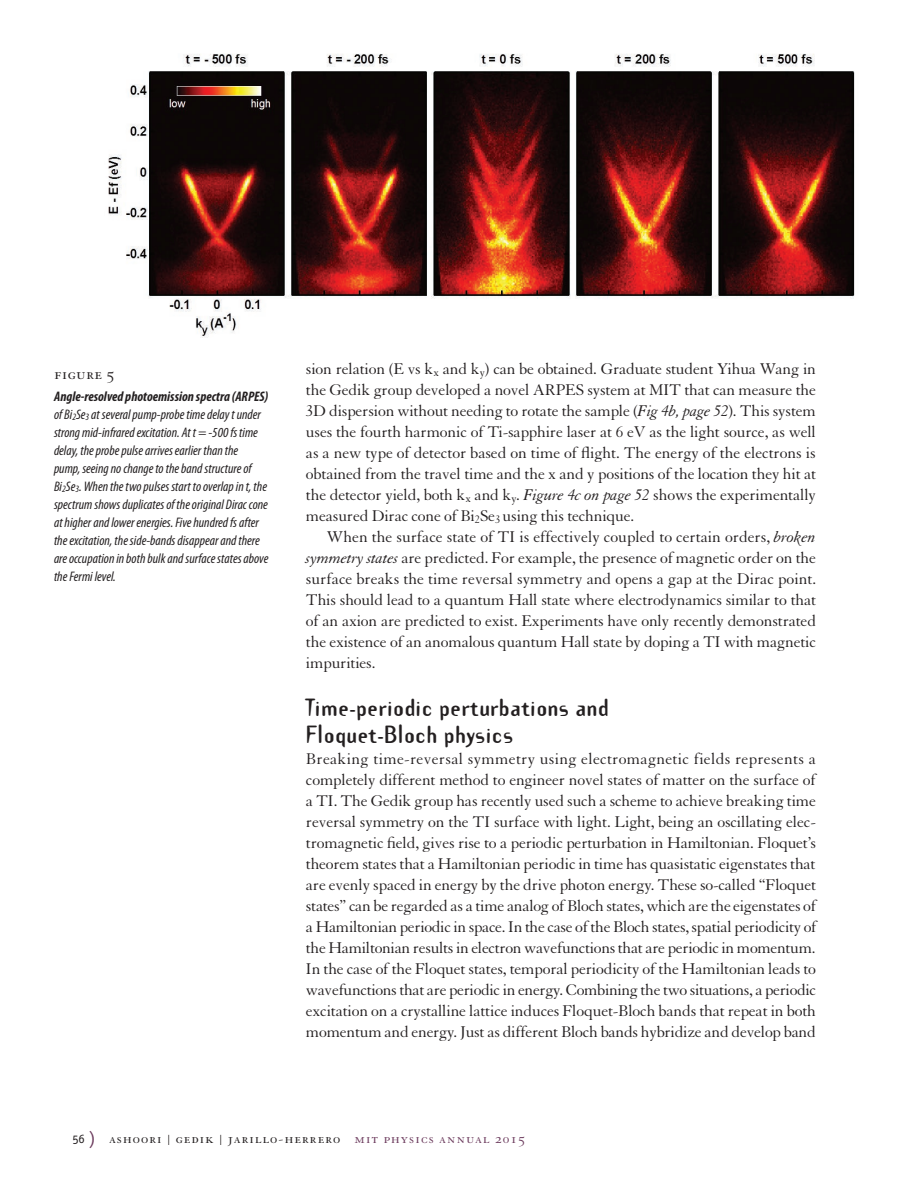
<style>
.page{position:relative;width:918px;height:1188px;background:#fff}
.page>*{position:absolute;margin:0;border:0;box-sizing:border-box;transform-origin:0 0}
.Feature_A_Subhead_fo{font:700 21.75px/27px "Template Gothic";letter-spacing:.015em;color:#231f20}
.Feature_A_Figure_Tit{font:17.25px "Granjon SC";letter-spacing:.03em;color:#231f20}
.Feature_A_Body_11_25{font:16.8px/21px "Granjon";letter-spacing:-.01em;color:#231f20;text-align:justify}
.t1{font:15px "Granjon SC";letter-spacing:.075em;color:#231f20}
.Feature_A_Figure_Tex{font:italic condensed 13.8px/18px "Myriad Pro";color:#231f20}
.s1{font-weight:700}
.s2{font-style:italic}
.s3{font-family:"Officina San ITC Book SC";font-size:12.75px}
.s4{font-family:"Officina San ITC Book SC";font-size:18px;color:#6c3b5d}
.s5{color:#6c3b5d}
</style>
<div class="page">
<img style="left:108px;top:54px;width:747px;height:283px">
<p class="Feature_A_Figure_Tit" style="left:54px;top:364px;width:62px">figure 5</p>
<p class="Feature_A_Figure_Tex" style="left:54px;top:388px;width:216px"><span class="s1">Angle-resolved photoemission spectra (ARPES) </span>of Bi<sub>2</sub>Se<sub>3</sub> at several pump-probe time delay t under strong mid-infrared excitation. At t = -500 fs time delay, the probe pulse arrives earlier than the<br>pump, seeing no change to the band structure of Bi<sub>2</sub>Se<sub>3</sub>. When the two pulses start to overlap in t, the spectrum shows duplicates of the original Dirac cone at higher and lower energies. Five hundred fs after the excitation, the side-bands disappear and there are occupation in both bulk and surface states above the Fermi level.</p>
<p class="Feature_A_Body_11_25" style="left:306px;top:359px;width:512px">sion relation (E vs k<sub>x</sub> and k<sub>y</sub>) can be obtained. Graduate student Yihua Wang in the Gedik group developed a novel ARPES system at MIT that can measure the 3D dispersion without needing to rotate the sample (<span class="s2">Fig 4b, page 52</span>). This system uses the fourth harmonic of Ti-sapphire laser at 6 eV as the light source, as well as a new type of detector based on time of flight. The energy of the electrons is obtained from the travel time and the x and y positions of the location they hit at the detector yield, both k<sub>x</sub> and k<sub>y</sub>. <span class="s2">Figure 4c on page 52</span> shows the experimentally measured Dirac cone of Bi<sub>2</sub>Se<sub>3</sub> using this technique.</p>
<p class="Feature_A_Body_11_25" style="left:306px;top:527px;width:512px;text-indent:21px">When the surface state of TI is effectively coupled to certain orders, <span class="s2">broken symmetry states</span> are predicted. For example, the presence of magnetic order on the surface breaks the time reversal symmetry and opens a gap at the Dirac point.<br>This should lead to a quantum Hall state where electrodynamics similar to that of an axion are predicted to exist. Experiments have only recently demonstrated the existence of an anomalous quantum Hall state by doping a TI with magnetic impurities.</p>
<p class="Feature_A_Subhead_fo" style="left:306px;top:693px;width:304px">Time-periodic perturbations and<br>Floquet-Bloch physics</p>
<p class="Feature_A_Body_11_25" style="left:306px;top:749px;width:512px">Breaking time-reversal symmetry using electromagnetic fields represents a completely different method to engineer novel states of matter on the surface of a TI. The Gedik group has recently used such a scheme to achieve breaking time reversal symmetry on the TI surface with light. Light, being an oscillating elec&shy;tromagnetic field, gives rise to a periodic perturbation in Hamiltonian. Floquet’s theorem states that a Hamiltonian periodic in time has quasistatic eigenstates that are evenly spaced in energy by the drive photon energy. These so-called “Floquet states” can be regarded as a time analog of Bloch states, which are the eigenstates of a Hamiltonian periodic in space. In the case of the Bloch states, spatial periodicity of the Hamiltonian results in electron wavefunctions that are periodic in momentum.<br>In the case of the Floquet states, temporal periodicity of the Hamiltonian leads to wavefunctions that are periodic in energy. Combining the two situations, a periodic excitation on a crystalline lattice induces Floquet-Bloch bands that repeat in both momentum and energy. Just as different Bloch bands hybridize and develop band</p>
<p class="t1" style="left:72px;top:1130px;width:454px"><span class="s3">56</span> <span class="s4">)</span> ashoori | gedik | jarillo-herrero <span class="s5">mit physics annual 2015</span></p>
</div>
